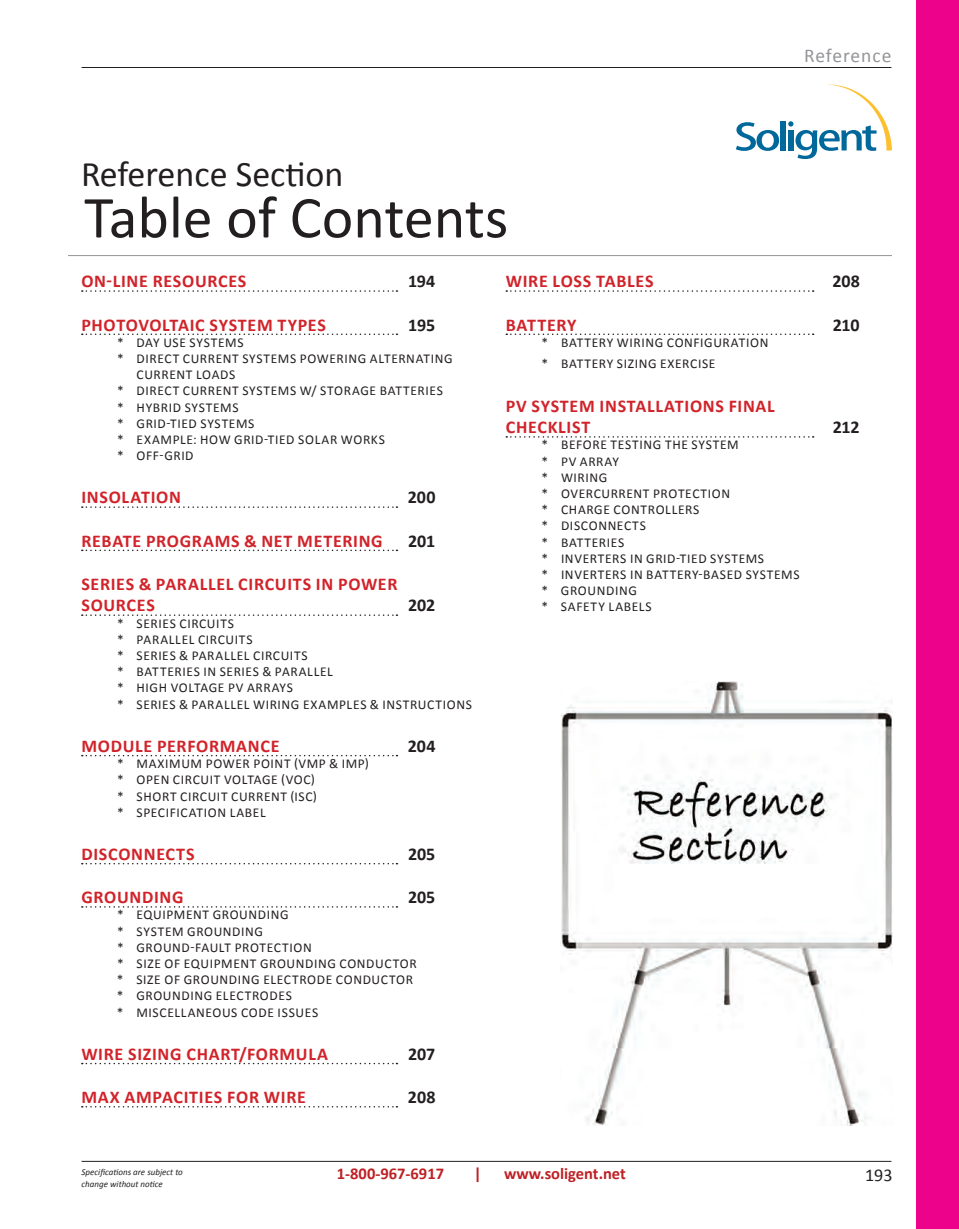
<style>
.page{position:relative;width:959px;height:1229px;background:#fff}
.page>*{position:absolute;margin:0;border:0;box-sizing:border-box;transform-origin:0 0}
.t1{font:60px "Calibri";color:#231f20}
.t2{font:36px "Calibri";color:#231f20}
.t3{font:19.5px "Calibri";letter-spacing:.04em;color:#939598}
.t4{font:700 18px/21.6px "Calibri";letter-spacing:.04em;color:#d1232a}
.t5{font:700 18px "Calibri";letter-spacing:-.005em;color:#231f20}
.t6{font:18px "Calibri";color:#231f20}
.t7{font:700 16.5px "Calibri";color:#be2024}
.t8{font:13.5px/16.2px "Calibri";letter-spacing:.045em;color:#231f20}
.t9{font:italic 9px/12px "Calibri";color:#231f20}
</style>
<div class="page">
<div style="left:916px;top:0;width:42px;height:1228px;background:#ed028c"></div>
<hr style="left:82px;top:1161px;width:809px;height:1px;background:#231f20">
<hr style="left:82px;top:67px;width:809px;height:1px;background:#231f20">
<svg style="left:82px;top:290px;width:315px;height:2px"></svg>
<svg style="left:82px;top:333px;width:315px;height:2px"></svg>
<svg style="left:82px;top:506px;width:315px;height:2px"></svg>
<svg style="left:82px;top:549px;width:315px;height:2px"></svg>
<svg style="left:82px;top:614px;width:315px;height:2px"></svg>
<svg style="left:82px;top:755px;width:315px;height:1px"></svg>
<svg style="left:82px;top:863px;width:315px;height:1px"></svg>
<svg style="left:82px;top:906px;width:315px;height:1px"></svg>
<svg style="left:82px;top:1062px;width:315px;height:2px"></svg>
<svg style="left:82px;top:1106px;width:315px;height:1px"></svg>
<svg style="left:506px;top:290px;width:307px;height:2px"></svg>
<svg style="left:506px;top:333px;width:307px;height:2px"></svg>
<svg style="left:506px;top:436px;width:307px;height:1px"></svg>
<hr style="left:68px;top:255px;width:823px;height:1px;background:#939598">
<svg style="left:736px;top:122px;width:43px;height:29px"></svg>
<div style="left:780px;top:121px;width:5px;height:29px;background:#00689a"></div>
<svg style="left:788px;top:84px;width:103px;height:75px"></svg>
<img style="left:560px;top:681px;width:332px;height:444px">
<p class="t2" style="left:81px;top:151px;width:264px">REFERENCE SECTION</p>
<p class="t1" style="left:84px;top:179px;width:425px">TABLE OF CONTENTS</p>
<p class="t3" style="left:804px;top:43px;width:89px">REFERENCE</p>
<p class="t4" style="left:81px;top:270px;width:167px">ON-LINE RESOURCES</p>
<p class="t5" style="left:408px;top:270px;width:29px">194</p>
<p class="t4" style="left:81px;top:314px;width:246px">PHOTOVOLTAIC SYSTEM TYPES</p>
<p class="t5" style="left:408px;top:313px;width:29px">195</p>
<p class="t8" style="left:117px;top:334px;width:128px">* DAY USE SYSTEMS * DIRECT CURR</p>
<p class="t8" style="left:216px;top:350px;width:238px">ENT SYSTEMS POWERING ALTERNATING</p>
<p class="t8" style="left:117px;top:366px;width:120px;text-indent:52px">ENT LOADS * DIRECT CURR</p>
<p class="t8" style="left:137px;top:366px;width:8px">CURR</p>
<p class="t8" style="left:117px;top:383px;width:327px;text-indent:99px">ENT SYSTEMS W/ STORAGE BATTERIES * HYBR ID SYSTEMS<br>* GRID-TIED SYST EMS<br>* EXAMPLE: HOW GRID-TIED SOLAR WORKS<br>* OFF-GRID</p>
<p class="t4" style="left:81px;top:486px;width:101px">INSOLATION</p>
<p class="t5" style="left:408px;top:486px;width:29px">200</p>
<p class="t4" style="left:81px;top:530px;width:303px">REBATE PRO GRAMS &amp; NET METERING</p>
<p class="t5" style="left:408px;top:529px;width:29px">201</p>
<p class="t4" style="left:81px;top:573px;width:314px">SERIES &amp; PARALLEL CIRCUITS IN POWER<br>SOURCES</p>
<p class="t5" style="left:408px;top:594px;width:29px">202</p>
<p class="t8" style="left:117px;top:615px;width:217px">* SERIES CIRCUITS<br>* PARALLEL CIRCUITS<br>* SERIES &amp; PARALLEL CIRCUITS<br>* BATTERIES IN SERIES &amp; PARALLEL * HIGH VOLTAGE PV ARR</p>
<p class="t8" style="left:117px;top:680px;width:356px;text-indent:155px">AYS<br>* SERIES &amp; PARALLEL WIRING EXAMPLES &amp; I NSTRU CTIONS</p>
<p class="t4" style="left:81px;top:735px;width:200px">MODULE PERFOR MANCE</p>
<p class="t5" style="left:408px;top:734px;width:29px">204</p>
<p class="t8" style="left:117px;top:755px;width:253px">* MAXIMUM POWER POINT (VMP &amp; I MP) * OPEN CIRCUIT VOLTAG E (VOC)<br>* SHORT CIRCUIT CURRENT (ISC</p>
<p class="t8" style="left:313px;top:788px;width:6px">)</p>
<p class="t8" style="left:117px;top:804px;width:150px">* SPECIFICATION LABEL</p>
<p class="t4" style="left:81px;top:843px;width:115px">DISCONNECTS</p>
<p class="t5" style="left:408px;top:842px;width:29px">205</p>
<p class="t4" style="left:81px;top:886px;width:5px">GRO</p>
<p class="t4" style="left:117px;top:886px;width:68px">UNDING</p>
<p class="t5" style="left:408px;top:885px;width:29px">205</p>
<p class="t8" style="left:117px;top:906px;width:299px">* EQU IPMENT GROU NDING<br>* SYSTEM GROUNDING<br>* GROUND-FAULT PROTECT ION<br>* SIZE OF EQU IPMENT GROU NDING CONDUCTOR * SIZE OF GROUNDING ELECTRODE CONDU CTOR * GROUNDING ELECTRODES<br>* MISCELLANEOUS CODE ISSUES</p>
<p class="t4" style="left:81px;top:1043px;width:169px">WIRE SIZING CHART/FOR</p>
<p class="t4" style="left:279px;top:1043px;width:50px">MULA</p>
<p class="t5" style="left:408px;top:1042px;width:29px">207</p>
<p class="t4" style="left:81px;top:1086px;width:226px">MAX AMPACITIES FOR WIRE</p>
<p class="t5" style="left:408px;top:1085px;width:29px">208</p>
<p class="t4" style="left:506px;top:270px;width:149px">WIRE LOSS TABLES</p>
<p class="t5" style="left:832px;top:270px;width:29px">208</p>
<p class="t4" style="left:506px;top:314px;width:72px">BATTERY</p>
<p class="t5" style="left:832px;top:313px;width:28px">210</p>
<p class="t8" style="left:541px;top:331px;width:228px;line-height:21.6px">* BATTERY WIRING CONFIGUR ATION * BATTERY SIZING EXERCISE</p>
<p class="t4" style="left:506px;top:395px;width:270px">PV SYSTEM INSTALLATIONS FINAL<br>CHECKLIST</p>
<p class="t5" style="left:832px;top:416px;width:28px">212</p>
<p class="t8" style="left:541px;top:437px;width:199px">* BEFORE TESTING TH E SYSTEM * PV ARR</p>
<p class="t8" style="left:541px;top:453px;width:79px;text-indent:63px">AY * WIRING<br>* OVERCURR</p>
<p class="t8" style="left:541px;top:485px;width:259px;text-indent:85px">ENT PROTECTION<br>* CHARGE CONTROLLERS<br>* DISCONNECTS<br>* BATTERIES<br>* I NVERTERS IN GRID-TIED SYST EMS<br>* I NVERTERS IN BATT ERY-BASED SYST EMS * GROUNDING<br>* SAFETY LABELS</p>
<p class="t9" style="left:82px;top:1165px;width:103px">Specifications are subject to change without notice</p>
<p class="t7" style="left:337px;top:1163px;width:109px">1-800-967-6917</p>
<p class="t7" style="left:474px;top:1163px;width:9px">|</p>
<p class="t7" style="left:504px;top:1163px;width:123px">WWW.SOLIGENT.NET</p>
<p class="t6" style="left:865px;top:1163px;width:29px">193</p>
</div>
